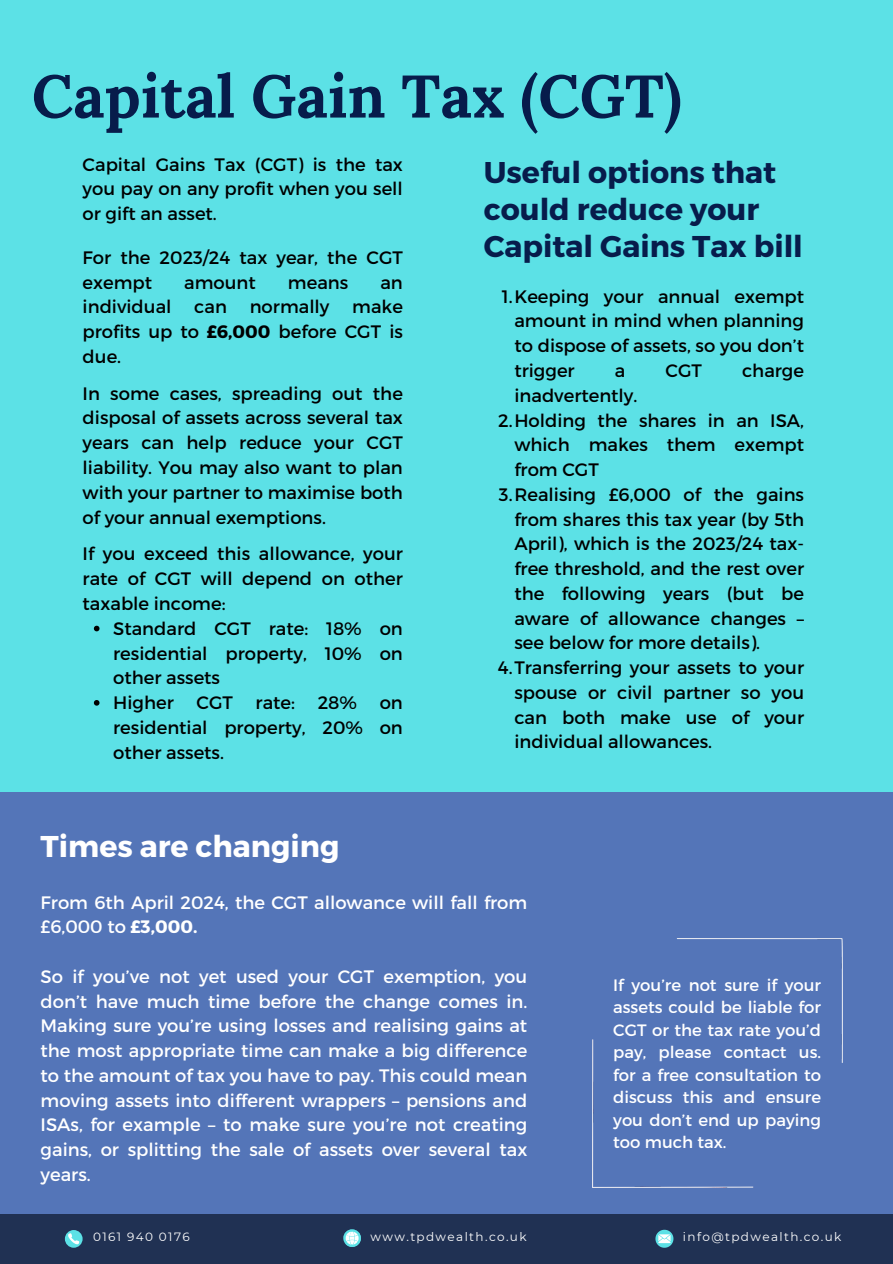
<style>
.page{position:relative;width:893px;height:1264px;background:#fff}
.page>*{position:absolute;margin:0;border:0;box-sizing:border-box;transform-origin:0 0}
.t1{font:700 60px "Lora";color:#071c4b}
.t2{font:700 30px/37.2px "Montserrat";color:#071c4b}
.t3{font:700 30px "Montserrat";color:#fff}
.t4{font:18px/24.8px "Montserrat";color:#000;text-align:justify}
.t5{font:18px/24.8px "Montserrat";color:#fff}
.t6{font:16.5px/22.5px "Montserrat";color:#fff;text-align:justify}
.t7{font:12px "Montserrat";letter-spacing:.115em;color:#fff}
.s1{font-weight:700}
</style>
<div class="page">
<div style="left:0;top:0;width:892px;height:1263px;background:#5475b8"></div>
<div style="left:0;top:1213px;width:892px;height:50px;background:#203153"></div>
<svg style="left:655px;top:1229px;width:18px;height:18px"></svg>
<svg style="left:343px;top:1229px;width:18px;height:17px"></svg>
<svg style="left:65px;top:1229px;width:18px;height:18px"></svg>
<svg style="left:68px;top:1232px;width:11px;height:12px"></svg>
<div style="left:0;top:0;width:892px;height:791px;background:#5ce1e6"></div>
<img style="left:592px;top:938px;width:249px;height:249px">
<svg style="left:94px;top:625px;width:5px;height:6px"></svg>
<svg style="left:94px;top:700px;width:5px;height:5px"></svg>
<p class="t1" style="left:32px;top:57px;width:651px">Capital Gain Tax (CGT)</p>
<p class="t4" style="left:83px;top:151px;width:322px">Capital Gains Tax (CGT) is the tax you pay on any profit when you sell or gift an asset.</p>
<p class="t4" style="left:83px;top:244px;width:322px">For the 2023/24 tax year, the CGT exempt</p>
<p class="t2" style="left:484px;top:152px;width:320px">Useful options that could reduce your<br>Capital Gains Tax bill</p>
<p class="t4" style="left:514px;top:283px;width:291px;text-indent:-13px">1.Keeping your annual exempt amount in mind when planning to dispose of assets, so you don’t trigger</p>
<p class="t4" style="left:184px;top:269px;width:73px">amount</p>
<p class="t4" style="left:288px;top:269px;width:62px">means</p>
<p class="t4" style="left:380px;top:269px;width:24px">an</p>
<p class="t4" style="left:83px;top:293px;width:90px">individual</p>
<p class="t4" style="left:194px;top:293px;width:34px">can</p>
<p class="t4" style="left:250px;top:293px;width:81px">normally</p>
<p class="t4" style="left:83px;top:293px;width:322px;text-indent:269px">make profits up to <span class="s1">£6,000</span> before CGT is due.</p>
<p class="t4" style="left:83px;top:380px;width:322px">In some cases, spreading out the disposal of assets across several tax years can help reduce your CGT liability. You may also want to plan with your partner to maximise both of your annual exemptions.</p>
<p class="t4" style="left:83px;top:540px;width:322px">If you exceed this allowance, your rate of CGT will depend on other taxable income:</p>
<p class="t4" style="left:113px;top:615px;width:291px">Standard CGT rate: 18% on residential property, 10% on other assets</p>
<p class="t4" style="left:113px;top:689px;width:62px">Higher</p>
<p class="t4" style="left:196px;top:689px;width:38px">CGT</p>
<p class="t4" style="left:255px;top:689px;width:41px">rate:</p>
<p class="t4" style="left:317px;top:689px;width:41px">28%</p>
<p class="t4" style="left:614px;top:357px;width:12px">a</p>
<p class="t4" style="left:665px;top:357px;width:38px">CGT</p>
<p class="t4" style="left:742px;top:357px;width:63px">charge</p>
<p class="t4" style="left:514px;top:382px;width:124px">inadvertently.</p>
<p class="t4" style="left:514px;top:407px;width:291px;text-indent:-16px">2.Holding the shares in an ISA, which makes them exempt from CGT</p>
<p class="t4" style="left:514px;top:481px;width:291px;text-indent:-15px">3.Realising £6,000 of the gains from shares this tax year (by 5th April), which is the 2023/24 tax&shy;free threshold, and the rest over the following years (but be aware of allowance changes – see below for more details).</p>
<p class="t4" style="left:514px;top:654px;width:291px;text-indent:-17px">4.Transferring your assets to your spouse or civil partner so you can both make use of your individual allowances.</p>
<p class="t4" style="left:113px;top:689px;width:291px;text-indent:266px">on residential property, 20% on other assets.</p>
<p class="t3" style="left:41px;top:827px;width:300px">Times are changing</p>
<p class="t5" style="left:41px;top:889px;width:488px">From 6th April 2024, the CGT allowance will fall from £6,000 to <span class="s1">£3,000.</span></p>
<p class="t5" style="left:41px;top:963px;width:488px;text-align:justify">So if you’ve not yet used your CGT exemption, you don’t have much time before the change comes in.<br>Making sure you’re using losses and realising gains at the most appropriate time can make a big difference to the amount of tax you have to pay. This could mean moving assets into different wrappers – pensions and ISAs, for example – to make sure you’re not creating gains, or splitting the sale of assets over several tax years.</p>
<p class="t6" style="left:613px;top:972px;width:209px">If you’re not sure if your assets could be liable for CGT or the tax rate you’d pay, please contact us. for a free consultation to discuss this and ensure you don’t end up paying too much tax.</p>
<p class="t7" style="left:93px;top:1229px;width:98px">0161 940 0176</p>
<p class="t7" style="left:370px;top:1229px;width:157px">www.tpdwealth.co.uk</p>
<p class="t7" style="left:682px;top:1229px;width:160px">info@tpdwealth.co.uk</p>
</div>
